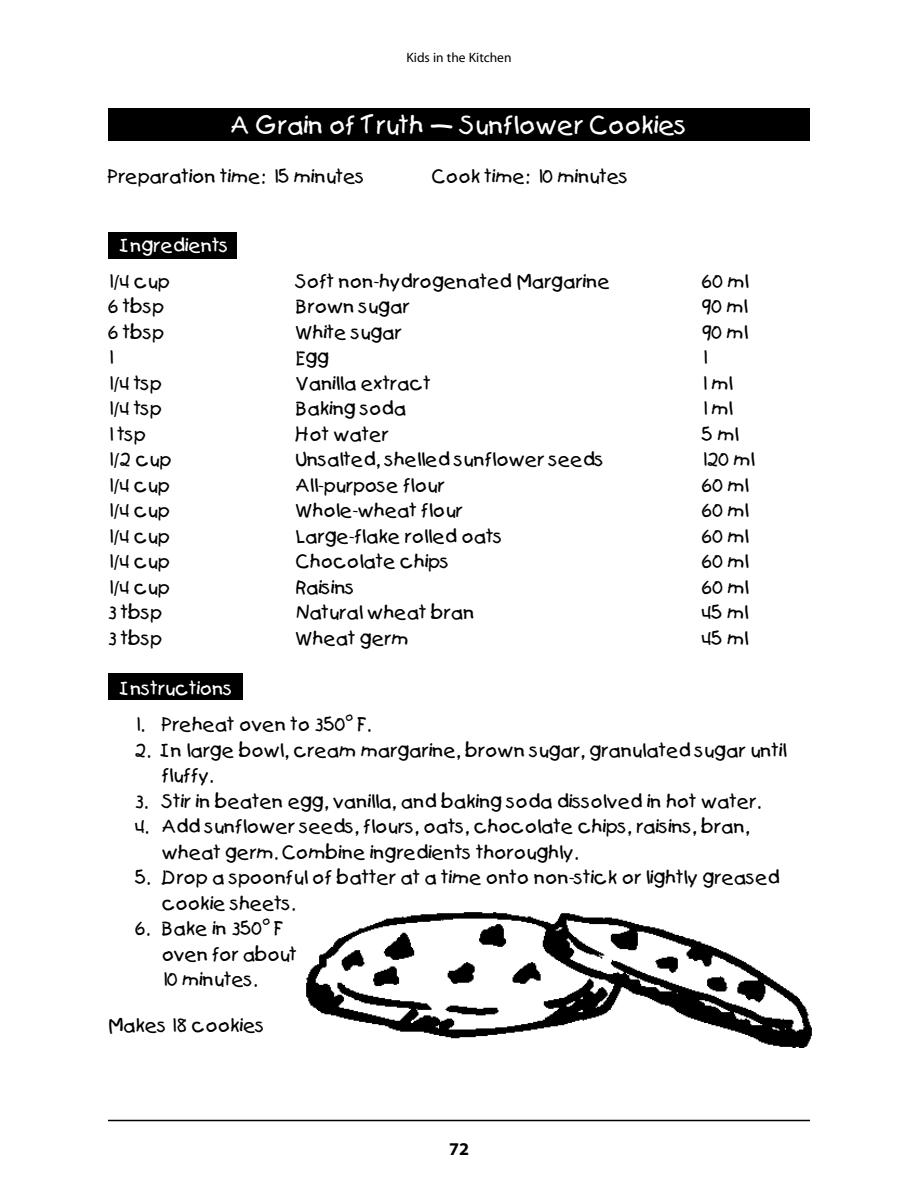
<style>
.page{position:relative;width:918px;height:1188px;background:#fff}
.page>*{position:absolute;margin:0;border:0;box-sizing:border-box;transform-origin:0 0}
.t1{font:24px "Kids";color:#fff}
.t2{font:18px/25.5px "Kids";color:#000}
.t3{font:18px "Kids";color:#fff}
.t4{font:700 18px "Myriad";color:#000}
.t5{font:13.5px "Myriad";color:#000}
.t6{font:12px "Kids";color:#000}
</style>
<div class="page">
<hr style="left:108px;top:1120px;width:702px;height:1px;background:#000">
<div style="left:108px;top:108px;width:702px;height:32px;background:#000"></div>
<div style="left:108px;top:674px;width:134px;height:26px;background:#000"></div>
<div style="left:108px;top:232px;width:129px;height:27px;background:#000"></div>
<img style="left:306px;top:912px;width:506px;height:136px">
<p class="t5" style="left:406px;top:52px;width:107px">Kids in the Kitchen</p>
<h1 class="t1" style="left:231px;top:114px;width:458px">A Grain of Truth – Sunflower Cookies</h1>
<p class="t2" style="left:108px;top:164px;width:258px">Preparation time: 15 minutes</p>
<p class="t2" style="left:432px;top:164px;width:198px">Cook time: 10 minutes</p>
<p class="t3" style="left:122px;top:237px;width:109px">Ingredients</p>
<p class="t2" style="left:108px;top:270px;width:64px">1/4 cup</p>
<p class="t2" style="left:296px;top:270px;width:316px">Soft non-hydrogenated Margarine</p>
<p class="t2" style="left:702px;top:270px;width:49px">60 ml</p>
<p class="t2" style="left:108px;top:295px;width:58px">6 tbsp</p>
<p class="t2" style="left:296px;top:295px;width:116px">Brown sugar</p>
<p class="t2" style="left:702px;top:295px;width:48px">90 ml</p>
<p class="t2" style="left:108px;top:321px;width:58px">6 tbsp</p>
<p class="t2" style="left:296px;top:321px;width:108px">White sugar</p>
<p class="t2" style="left:702px;top:321px;width:48px">90 ml</p>
<p class="t2" style="left:108px;top:346px;width:7px">1</p>
<p class="t2" style="left:296px;top:346px;width:35px">Egg</p>
<p class="t2" style="left:702px;top:346px;width:7px">1</p>
<p class="t2" style="left:108px;top:372px;width:56px">1/4 tsp</p>
<p class="t2" style="left:296px;top:372px;width:137px">Vanilla extract</p>
<p class="t2" style="left:702px;top:372px;width:33px">1 ml</p>
<p class="t2" style="left:108px;top:397px;width:56px">1/4 tsp</p>
<p class="t2" style="left:296px;top:397px;width:112px">Baking soda</p>
<p class="t2" style="left:702px;top:397px;width:33px">1 ml</p>
<p class="t2" style="left:108px;top:423px;width:39px">1 tsp</p>
<p class="t2" style="left:296px;top:423px;width:95px">Hot water</p>
<p class="t2" style="left:702px;top:423px;width:38px">5 ml</p>
<p class="t2" style="left:108px;top:448px;width:65px">1/2 cup</p>
<p class="t2" style="left:296px;top:448px;width:310px">Unsalted, shelled sunflower seeds</p>
<p class="t2" style="left:702px;top:448px;width:55px">120 ml</p>
<p class="t2" style="left:108px;top:474px;width:64px">1/4 cup</p>
<p class="t2" style="left:296px;top:474px;width:151px">All-purpose flour</p>
<p class="t2" style="left:702px;top:474px;width:49px">60 ml</p>
<p class="t2" style="left:108px;top:499px;width:64px">1/4 cup</p>
<p class="t2" style="left:296px;top:499px;width:169px">Whole-wheat flour</p>
<p class="t2" style="left:702px;top:499px;width:49px">60 ml</p>
<p class="t2" style="left:108px;top:525px;width:64px">1/4 cup</p>
<p class="t2" style="left:296px;top:525px;width:208px">Large-flake rolled oats</p>
<p class="t2" style="left:702px;top:525px;width:49px">60 ml</p>
<p class="t2" style="left:108px;top:550px;width:64px">1/4 cup</p>
<p class="t2" style="left:296px;top:550px;width:155px">Chocolate chips</p>
<p class="t2" style="left:702px;top:550px;width:49px">60 ml</p>
<p class="t2" style="left:108px;top:576px;width:64px">1/4 cup</p>
<p class="t2" style="left:296px;top:576px;width:61px">Raisins</p>
<p class="t2" style="left:702px;top:576px;width:49px">60 ml</p>
<p class="t2" style="left:108px;top:601px;width:56px">3 tbsp</p>
<p class="t2" style="left:296px;top:601px;width:180px">Natural wheat bran</p>
<p class="t2" style="left:702px;top:601px;width:48px">45 ml</p>
<p class="t2" style="left:108px;top:627px;width:56px">3 tbsp</p>
<p class="t2" style="left:296px;top:627px;width:114px">Wheat germ</p>
<p class="t2" style="left:702px;top:627px;width:48px">45 ml</p>
<p class="t3" style="left:122px;top:680px;width:113px">Instructions</p>
<p class="t2" style="left:135px;top:713px;width:212px">1. Preheat oven to 350</p>
<p class="t6" style="left:346px;top:711px;width:10px">o</p>
<p class="t2" style="left:357px;top:713px;width:15px">F.</p>
<p class="t2" style="left:162px;top:738px;width:626px;text-indent:-27px">2. In large bowl, cream margarine, brown sugar, granulated sugar until fluffy.</p>
<p class="t2" style="left:135px;top:789px;width:627px">3. Stir in beaten egg, vanilla, and baking soda dissolved in hot water.</p>
<p class="t2" style="left:162px;top:815px;width:589px;text-indent:-27px">4. Add sunflower seeds, flours, oats, chocolate chips, raisins, bran, wheat germ. Combine ingredients thoroughly.</p>
<p class="t2" style="left:162px;top:866px;width:619px;text-indent:-27px">5. Drop a spoonful of batter at a time onto non-stick or lightly greased cookie sheets.</p>
<p class="t2" style="left:135px;top:917px;width:129px">6. Bake in 350</p>
<p class="t6" style="left:262px;top:915px;width:10px">o</p>
<p class="t2" style="left:162px;top:917px;width:137px;text-indent:112px">F oven for about<br>10 minutes.</p>
<p class="t2" style="left:108px;top:1014px;width:158px">Makes 18 cookies</p>
<p class="t4" style="left:449px;top:1142px;width:21px">72</p>
</div>
